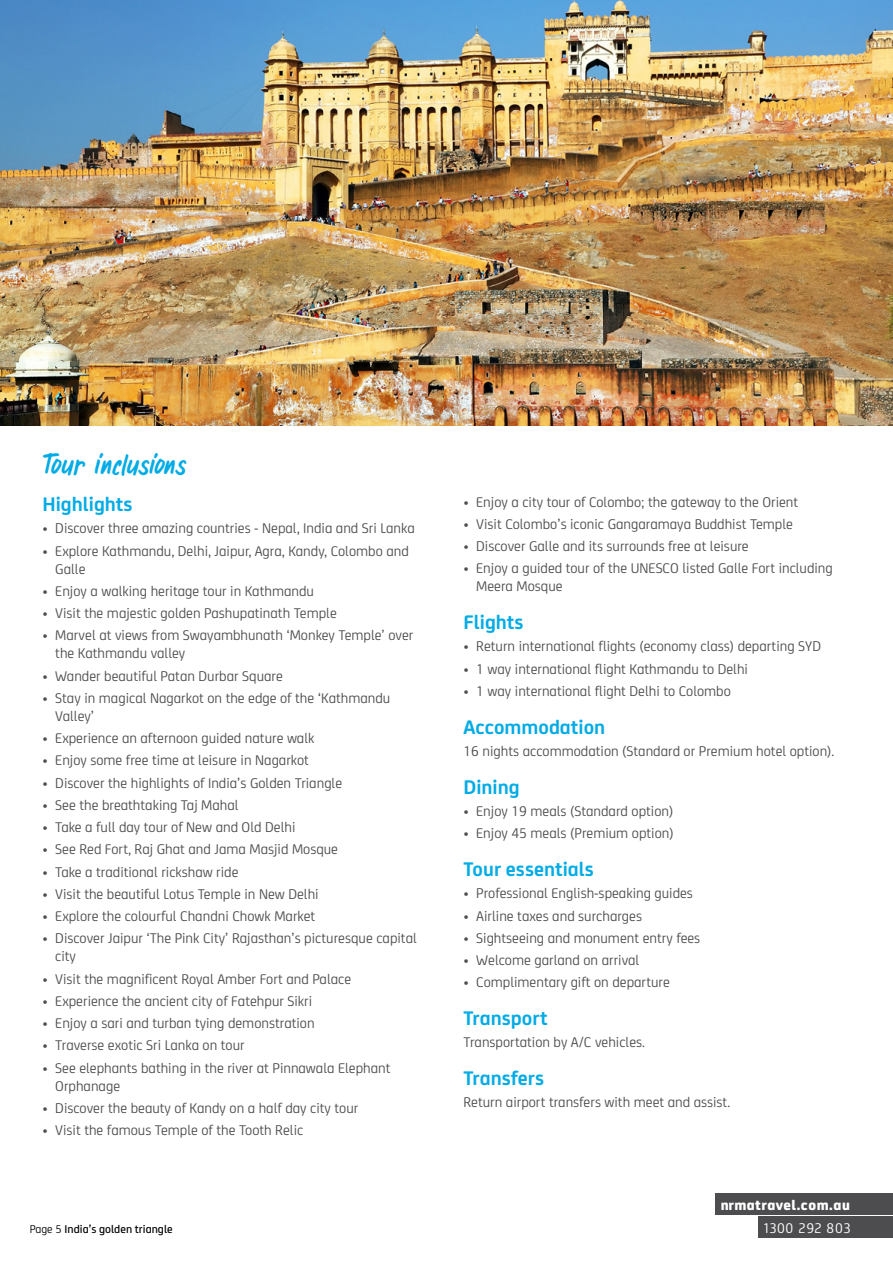
<style>
.page{position:relative;width:893px;height:1263px;background:#fff}
.page>*{position:absolute;margin:0;border:0;box-sizing:border-box;transform-origin:0 0}
.t1{font:30px "Pandanus";letter-spacing:-.065em;color:#00abe6}
.t2{font:700 21px "NRMA";color:#00abe6}
.t3{font:15px/18px "NRMA";color:#4d4d4f}
.t4{font:800 15px "NRMA";letter-spacing:.03em;color:#fff}
.t5{font:15px "NRMA";letter-spacing:.02em;color:#fff}
.t6{font:500 12px "NRMA";color:#000}
.s1{font-weight:400}
</style>
<div class="page">
<img style="left:0;top:0;width:893px;height:425px">
<div style="left:758px;top:1217px;width:135px;height:21px;background:#4d4d4f"></div>
<div style="left:716px;top:1193px;width:177px;height:22px;background:#4d4d4f"></div>
<h1 class="t1" style="left:43px;top:444px;width:146px">Tour inclusions</h1>
<h2 class="t2" style="left:43px;top:488px;width:92px">Highlights</h2>
<p class="t3" style="left:43px;top:518px;width:374px">• Discover three amazing countries - Nepal, India and Sri Lanka</p>
<p class="t3" style="left:55px;top:541px;width:355px;text-indent:-13px">• Explore Kathmandu, Delhi, Jaipur, Agra, Kandy, Colombo and<br>Galle</p>
<p class="t3" style="left:43px;top:581px;width:273px">• Enjoy a walking heritage tour in Kathmandu</p>
<p class="t3" style="left:43px;top:603px;width:296px">• Visit the majestic golden Pashupatinath Temple</p>
<p class="t3" style="left:55px;top:625px;width:360px;text-indent:-13px">• Marvel at views from Swayambhunath ‘Monkey Temple’ over the Kathmandu valley</p>
<p class="t3" style="left:43px;top:666px;width:242px">• Wander beautiful Patan Durbar Square</p>
<p class="t3" style="left:55px;top:688px;width:337px;text-indent:-13px">• Stay in magical Nagarkot on the edge of the ‘Kathmandu<br>Valley’</p>
<p class="t3" style="left:43px;top:728px;width:273px">• Experience an afternoon guided nature walk</p>
<p class="t3" style="left:43px;top:750px;width:268px">• Enjoy some free time at leisure in Nagarkot</p>
<p class="t3" style="left:43px;top:773px;width:301px">• Discover the highlights of India’s Golden Triangle</p>
<p class="t3" style="left:43px;top:795px;width:198px">• See the breathtaking Taj Mahal</p>
<p class="t3" style="left:43px;top:817px;width:254px">• Take a full day tour of New and Old Delhi</p>
<p class="t3" style="left:43px;top:839px;width:297px">• See Red Fort, Raj Ghat and Jama Masjid Mosque</p>
<p class="t3" style="left:43px;top:862px;width:198px">• Take a traditional rickshaw ride</p>
<p class="t3" style="left:43px;top:884px;width:278px">• Visit the beautiful Lotus Temple in New Delhi</p>
<p class="t3" style="left:43px;top:906px;width:274px">• Explore the colourful Chandni Chowk Market</p>
<p class="t3" style="left:55px;top:928px;width:363px;text-indent:-13px">• Discover Jaipur ‘The Pink City’ Rajasthan’s picturesque capital city</p>
<p class="t3" style="left:43px;top:969px;width:310px">• Visit the magnificent Royal Amber Fort and Palace</p>
<p class="t3" style="left:43px;top:991px;width:271px">• Experience the ancient city of Fatehpur Sikri</p>
<p class="t3" style="left:43px;top:1013px;width:274px">• Enjoy a sari and turban tying demonstration</p>
<p class="t3" style="left:43px;top:1035px;width:204px">• Traverse exotic Sri Lanka on tour</p>
<p class="t3" style="left:55px;top:1058px;width:337px;text-indent:-13px">• See elephants bathing in the river at Pinnawala Elephant<br>Orphanage</p>
<p class="t3" style="left:43px;top:1098px;width:317px">• Discover the beauty of Kandy on a half day city tour</p>
<p class="t3" style="left:43px;top:1120px;width:262px">• Visit the famous Temple of the Tooth Relic</p>
<p class="t6" style="left:30px;top:1220px;width:145px"><span class="s1">Page 5</span> India’s golden triangle</p>
<p class="t3" style="left:463px;top:492px;width:336px">• Enjoy a city tour of Colombo; the gateway to the Orient</p>
<p class="t3" style="left:463px;top:514px;width:331px">• Visit Colombo’s iconic Gangaramaya Buddhist Temple</p>
<p class="t3" style="left:463px;top:536px;width:287px">• Discover Galle and its surrounds free at leisure</p>
<p class="t3" style="left:476px;top:558px;width:358px;text-indent:-13px">• Enjoy a guided tour of the UNESCO listed Galle Fort including<br>Meera Mosque</p>
<h2 class="t2" style="left:463px;top:606px;width:62px">Flights</h2>
<p class="t3" style="left:463px;top:637px;width:359px">• Return international flights (economy class) departing SYD</p>
<p class="t3" style="left:463px;top:659px;width:286px">• 1 way international flight Kathmandu to Delhi</p>
<p class="t3" style="left:463px;top:681px;width:269px">• 1 way international flight Delhi to Colombo</p>
<h2 class="t2" style="left:463px;top:711px;width:143px">Accommodation</h2>
<p class="t3" style="left:463px;top:741px;width:372px">16 nights accommodation (Standard or Premium hotel option).</p>
<h2 class="t2" style="left:463px;top:771px;width:58px">Dining</h2>
<p class="t3" style="left:463px;top:801px;width:211px">• Enjoy 19 meals (Standard option)</p>
<p class="t3" style="left:463px;top:823px;width:212px">• Enjoy 45 meals (Premium option)</p>
<h2 class="t2" style="left:463px;top:853px;width:132px">Tour essentials</h2>
<p class="t3" style="left:463px;top:883px;width:231px">• Professional English-speaking guides</p>
<p class="t3" style="left:463px;top:906px;width:180px">• Airline taxes and surcharges</p>
<p class="t3" style="left:463px;top:928px;width:238px">• Sightseeing and monument entry fees</p>
<p class="t3" style="left:463px;top:950px;width:177px">• Welcome garland on arrival</p>
<p class="t3" style="left:463px;top:972px;width:208px">• Complimentary gift on departure</p>
<h2 class="t2" style="left:463px;top:1002px;width:86px">Transport</h2>
<p class="t3" style="left:463px;top:1032px;width:183px">Transportation by A/C vehicles.</p>
<h2 class="t2" style="left:463px;top:1062px;width:82px">Transfers</h2>
<p class="t3" style="left:463px;top:1092px;width:268px">Return airport transfers with meet and assist.</p>
<p class="t4" style="left:721px;top:1193px;width:131px">nrmatravel.com.au</p>
<p class="t5" style="left:763px;top:1217px;width:89px">1300 292 803</p>
</div>
